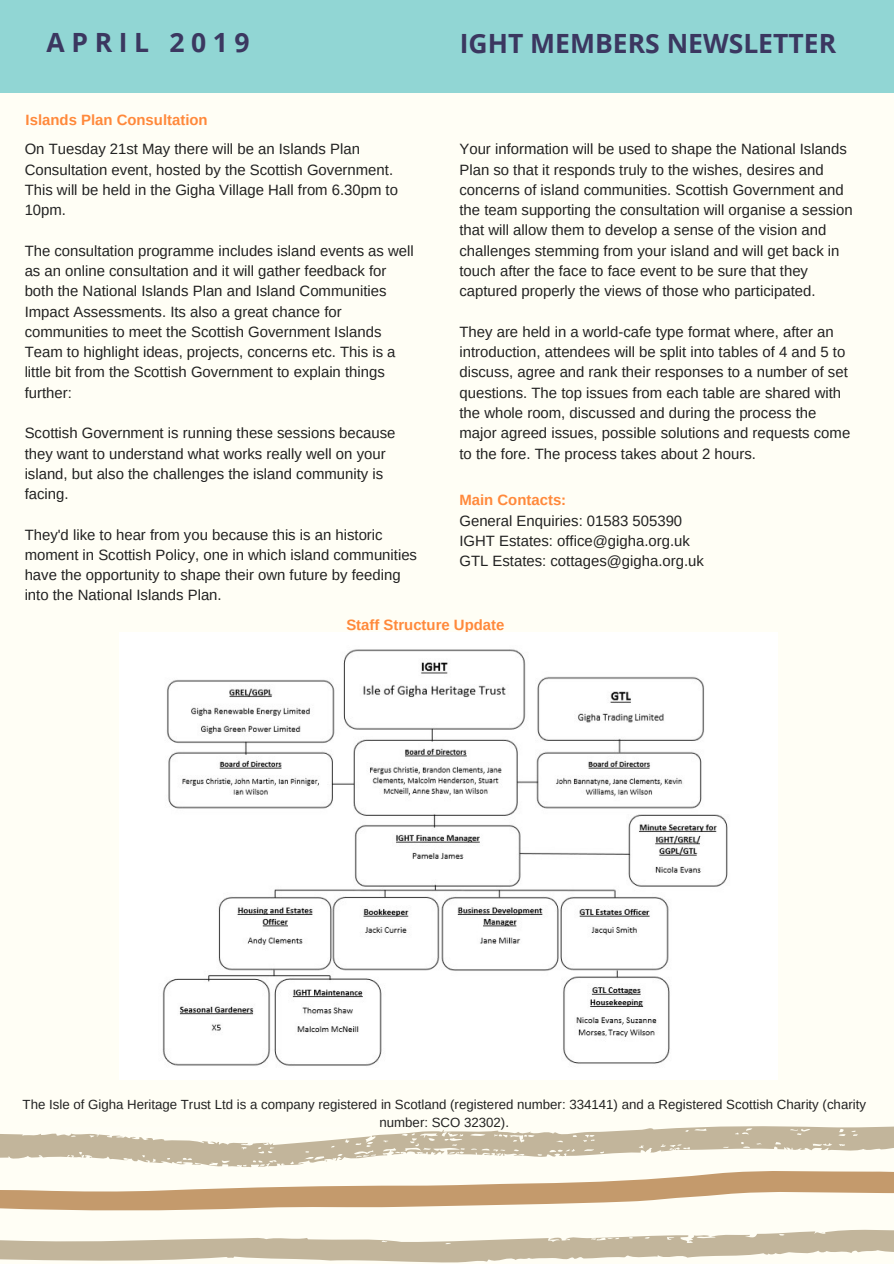
<style>
.page{position:relative;width:894px;height:1264px;background:#fff}
.page>*{position:absolute;margin:0;border:0;box-sizing:border-box;transform-origin:0 0}
.t1{font:700 26.55px "Open Sans";color:#3b3760}
.t2{font:700 26.55px "Open Sans";letter-spacing:.25em;color:#3b3760}
.t3{font:14.85px/20.2px "Arimo";color:#222}
.t4{font:700 14.85px "Arimo";color:#ff893b}
.t5{font:13.2px/18px "Arimo";color:#222;text-align:center}
</style>
<div class="page">
<div style="left:0;top:0;width:893px;height:1263px;background:#fffef5"></div>
<div style="left:0;top:0;width:893px;height:92px;background:#91d6d4"></div>
<svg style="left:0;top:1229px;width:893px;height:34px"></svg>
<svg style="left:0;top:1126px;width:893px;height:85px"></svg>
<img style="left:162px;top:649px;width:566px;height:417px">
<h1 class="t2" style="left:47px;top:24px;width:205px">APRIL 2019</h1>
<h1 class="t1" style="left:459px;top:25px;width:378px">IGHT MEMBERS NEWSLETTER</h1>
<p class="t4" style="left:26px;top:111px;width:183px">Islands Plan Consultation</p>
<p class="t3" style="left:25px;top:139px;width:375px">On Tuesday 21st May there will be an Islands Plan Consultation event, hosted by the Scottish Government.<br>This will be held in the Gigha Village Hall from 6.30pm to 10pm.</p>
<p class="t3" style="left:25px;top:240px;width:390px">The consultation programme includes island events as well as an online consultation and it will gather feedback for both the National Islands Plan and Island Communities Impact Assessments. Its also a great chance for communities to meet the Scottish Government Islands Team to highlight ideas, projects, concerns etc. This is a little bit from the Scottish Government to explain things further:</p>
<p class="t3" style="left:25px;top:423px;width:372px">Scottish Government is running these sessions because they want to understand what works really well on your island, but also the challenges the island community is facing.</p>
<p class="t3" style="left:25px;top:524px;width:394px">They'd like to hear from you because this is an historic moment in Scottish Policy, one in which island communities have the opportunity to shape their own future by feeding into the National Islands Plan.</p>
<p class="t4" style="left:346px;top:616px;width:159px">Staff Structure Update</p>
<p class="t3" style="left:459px;top:139px;width:394px">Your information will be used to shape the National Islands Plan so that it responds truly to the wishes, desires and concerns of island communities. Scottish Government and the team supporting the consultation will organise a session that will allow them to develop a sense of the vision and challenges stemming from your island and will get back in touch after the face to face event to be sure that they captured properly the views of those who participated.</p>
<p class="t3" style="left:459px;top:321px;width:392px">They are held in a world-cafe type format where, after an introduction, attendees will be split into tables of 4 and 5 to discuss, agree and rank their responses to a number of set questions. The top issues from each table are shared with the whole room, discussed and during the process the major agreed issues, possible solutions and requests come to the fore. The process takes about 2 hours.</p>
<p class="t4" style="left:459px;top:492px;width:108px">Main Contacts:</p>
<p class="t3" style="left:459px;top:510px;width:246px">General Enquiries: 01583 505390<br>IGHT Estates: office@gigha.org.uk<br>GTL Estates: cottages@gigha.org.uk</p>
<p class="t5" style="left:23px;top:1095px;width:844px">The Isle of Gigha Heritage Trust Ltd is a company registered in Scotland (registered number: 334141) and a Registered Scottish Charity (charity number: SCO 32302).</p>
</div>
